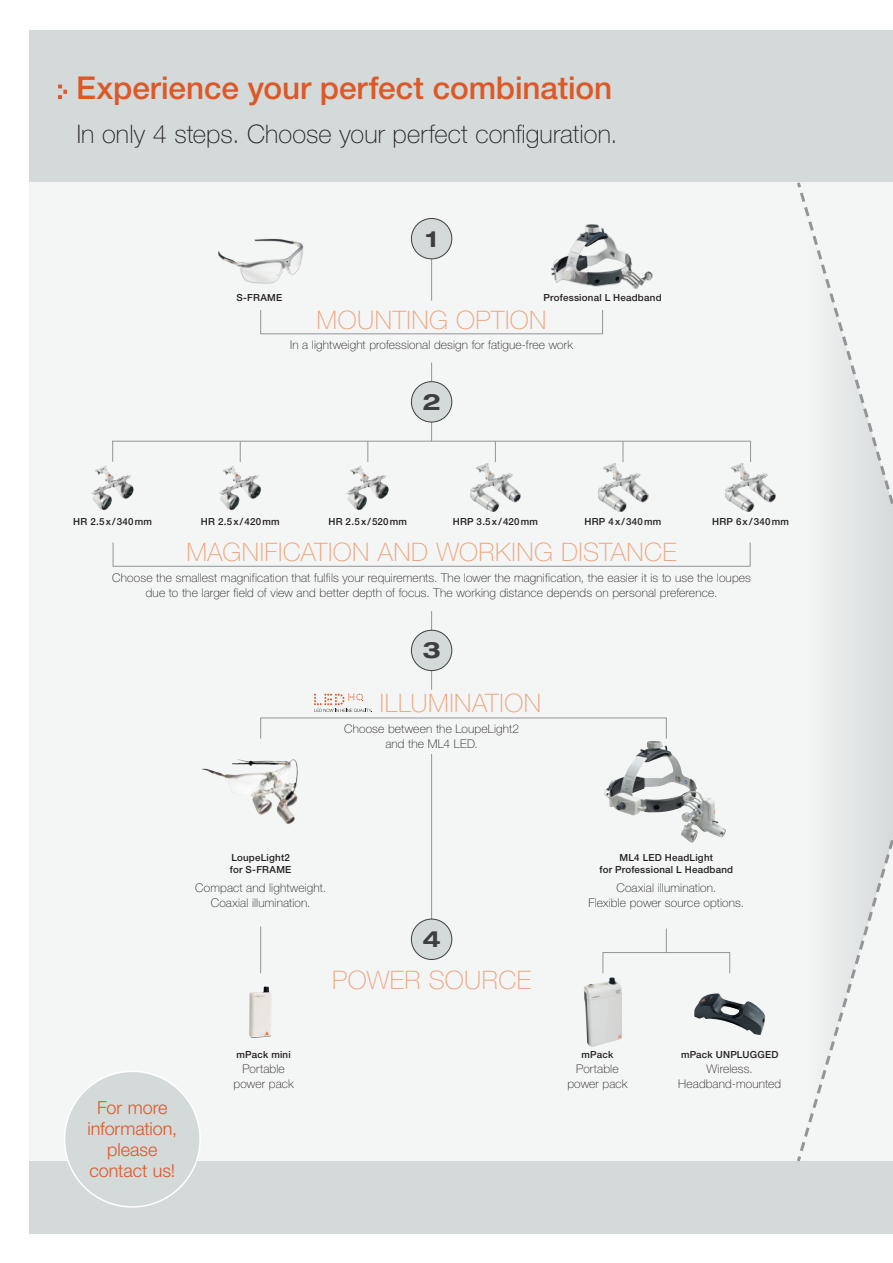
<style>
.page{position:relative;width:893px;height:1263px;background:#fff}
.page>*{position:absolute;margin:0;border:0;box-sizing:border-box;transform-origin:0 0}
.t1{font:500 31.5px "Helvetica Neue LT Std";letter-spacing:-.005em;color:#dd5827}
.t2{font:100 25.5px "Helvetica Neue LT Std";letter-spacing:.02em;color:#eca67f}
.t3{font:100 25.5px "Helvetica Neue LT Std";letter-spacing:.005em;color:#231f20}
.t4{font:700 expanded 22.5px "Helvetica Neue LT Std";color:#3e3e3f}
.t5{font:300 18px/21px "Helvetica Neue LT Std";color:#dd5827;text-align:center}
.t6{font:100 12px/15px "Helvetica Neue LT Std";letter-spacing:.015em;color:#231f20;text-align:center}
.t7{font:500 9.75px/12px "Helvetica Neue LT Std";letter-spacing:.025em;color:#231f20}
</style>
<div class="page">
<div style="left:30px;top:30px;width:863px;height:1203px;background:#d4d9d9"></div>
<div style="left:30px;top:183px;width:863px;height:978px;background:#f4f5f5"></div>
<svg style="left:795px;top:182px;width:98px;height:980px"></svg>
<hr style="left:431px;top:248px;width:1px;height:53px;background:#939598">
<div style="left:551px;top:224px;width:101px;height:65px;background:#231f20;opacity:.35"></div>
<img style="left:551px;top:224px;width:77px;height:62px">
<div style="left:218px;top:239px;width:85px;height:45px;background:#231f20;opacity:.35"></div>
<img style="left:218px;top:239px;width:81px;height:44px">
<hr style="left:431px;top:362px;width:1px;height:79px;background:#939598">
<hr style="left:431px;top:611px;width:1px;height:79px;background:#939598">
<hr style="left:431px;top:754px;width:1px;height:180px;background:#939598">
<div style="left:411px;top:218px;width:41px;height:41px;background:#d4d9d9;border-radius:50%"></div>
<div style="left:411px;top:218px;width:41px;height:41px;border:1px solid #3e3e3f;border-radius:50%"></div>
<div style="left:411px;top:382px;width:41px;height:40px;background:#d4d9d9;border-radius:50%"></div>
<div style="left:411px;top:381px;width:41px;height:41px;border:1px solid #3e3e3f;border-radius:50%"></div>
<div style="left:411px;top:630px;width:41px;height:41px;background:#d4d9d9;border-radius:50%"></div>
<div style="left:411px;top:630px;width:41px;height:41px;border:1px solid #3e3e3f;border-radius:50%"></div>
<div style="left:411px;top:919px;width:41px;height:40px;background:#d4d9d9;border-radius:50%"></div>
<div style="left:411px;top:919px;width:41px;height:41px;border:1px solid #3e3e3f;border-radius:50%"></div>
<hr style="left:113px;top:441px;width:637px;height:1px;background:#939598">
<img style="left:201px;top:759px;width:92px;height:56px">
<img style="left:604px;top:741px;width:122px;height:102px">
<svg style="left:112px;top:441px;width:1px;height:21px"></svg>
<svg style="left:240px;top:442px;width:1px;height:20px"></svg>
<svg style="left:367px;top:441px;width:1px;height:21px"></svg>
<svg style="left:495px;top:442px;width:1px;height:20px"></svg>
<svg style="left:623px;top:441px;width:1px;height:21px"></svg>
<svg style="left:750px;top:441px;width:1px;height:21px"></svg>
<img style="left:91px;top:466px;width:43px;height:44px">
<img style="left:219px;top:465px;width:42px;height:45px">
<img style="left:346px;top:466px;width:43px;height:44px">
<img style="left:470px;top:463px;width:50px;height:49px">
<img style="left:598px;top:463px;width:50px;height:49px">
<img style="left:725px;top:463px;width:51px;height:49px">
<hr style="left:260px;top:926px;width:1px;height:47px;background:#939598">
<div style="left:65px;top:1071px;width:135px;height:136px;background:#d4d9d9;border-radius:50%"></div>
<div style="left:260px;top:310px;width:343px;height:24px;border:1px solid #939598"></div>
<div style="left:260px;top:718px;width:407px;height:21px;border:1px solid #939598"></div>
<div style="left:603px;top:952px;width:127px;height:21px;border:1px solid #939598"></div>
<div style="left:113px;top:542px;width:637px;height:25px;border:1px solid #939598"></div>
<img style="left:249px;top:986px;width:23px;height:52px">
<img style="left:584px;top:977px;width:38px;height:70px">
<img style="left:694px;top:993px;width:71px;height:42px">
<svg style="left:666px;top:928px;width:1px;height:24px"></svg>
<svg style="left:58px;top:85px;width:9px;height:14px"></svg>
<svg style="left:314px;top:693px;width:58px;height:19px"></svg>
<h1 class="t1" style="left:76px;top:69px;width:538px">Experience your perfect combination</h1>
<h2 class="t3" style="left:77px;top:120px;width:542px">In only 4 steps. Choose your perfect configuration.</h2>
<h3 class="t4" style="left:425px;top:225px;width:14px">1</h3>
<p class="t7" style="left:236px;top:292px;width:47px">S-FRAME</p>
<p class="t7" style="left:543px;top:292px;width:120px">Professional L Headband</p>
<h2 class="t2" style="left:317px;top:305px;width:231px">MOUNTING OPTION</h2>
<p class="t6" style="left:290px;top:337px;width:284px">In a lightweight professional design for fatigue-free work</p>
<h3 class="t4" style="left:422px;top:388px;width:20px">2</h3>
<p class="t7" style="left:73px;top:516px;width:80px">HR 2.5x/340mm</p>
<p class="t7" style="left:201px;top:516px;width:80px">HR 2.5x/420mm</p>
<p class="t7" style="left:328px;top:516px;width:80px">HR 2.5x/520mm</p>
<p class="t7" style="left:453px;top:516px;width:87px">HRP 3.5x/420mm</p>
<p class="t7" style="left:585px;top:516px;width:78px">HRP 4x/340mm</p>
<p class="t7" style="left:712px;top:516px;width:78px">HRP 6x/340mm</p>
<h2 class="t2" style="left:186px;top:538px;width:492px">MAGNIFICATION AND WORKING DISTANCE</h2>
<p class="t6" style="left:112px;top:570px;width:640px">Choose the smallest magnification that fulfils your requirements. The lower the magnification, the easier it is to use the loupes due to the larger field of view and better depth of focus. The working distance depends on personal preference.</p>
<h3 class="t4" style="left:422px;top:636px;width:20px">3</h3>
<h2 class="t2" style="left:380px;top:689px;width:163px">ILLUMINATION</h2>
<p class="t6" style="left:344px;top:721px;width:177px">Choose between the LoupeLight2 and the ML4 LED.</p>
<p class="t7" style="left:230px;top:851px;width:63px">LoupeLight2 for S-FRAME</p>
<p class="t6" style="left:195px;top:880px;width:132px">Compact and lightweight.<br>Coaxial illumination.</p>
<h3 class="t4" style="left:422px;top:925px;width:20px">4</h3>
<h2 class="t2" style="left:332px;top:965px;width:200px">POWER SOURCE</h2>
<h3 class="t5" style="left:87px;top:1097px;width:91px">For more information, please contact us!</h3>
<p class="t7" style="left:237px;top:1049px;width:56px">mPack mini</p>
<p class="t6" style="left:234px;top:1061px;width:62px">Portable power pack</p>
<p class="t7" style="left:599px;top:851px;width:135px;text-align:center">ML4 LED HeadLight<br>for Professional L Headband</p>
<p class="t6" style="left:588px;top:880px;width:157px">Coaxial illumination.<br>Flexible power source options.</p>
<p class="t7" style="left:581px;top:1049px;width:33px">mPack</p>
<p class="t6" style="left:567px;top:1061px;width:62px">Portable power pack</p>
<p class="t7" style="left:681px;top:1049px;width:99px">mPack UNPLUGGED</p>
<p class="t6" style="left:678px;top:1061px;width:105px">Wireless.<br>Headband-mounted</p>
</div>
